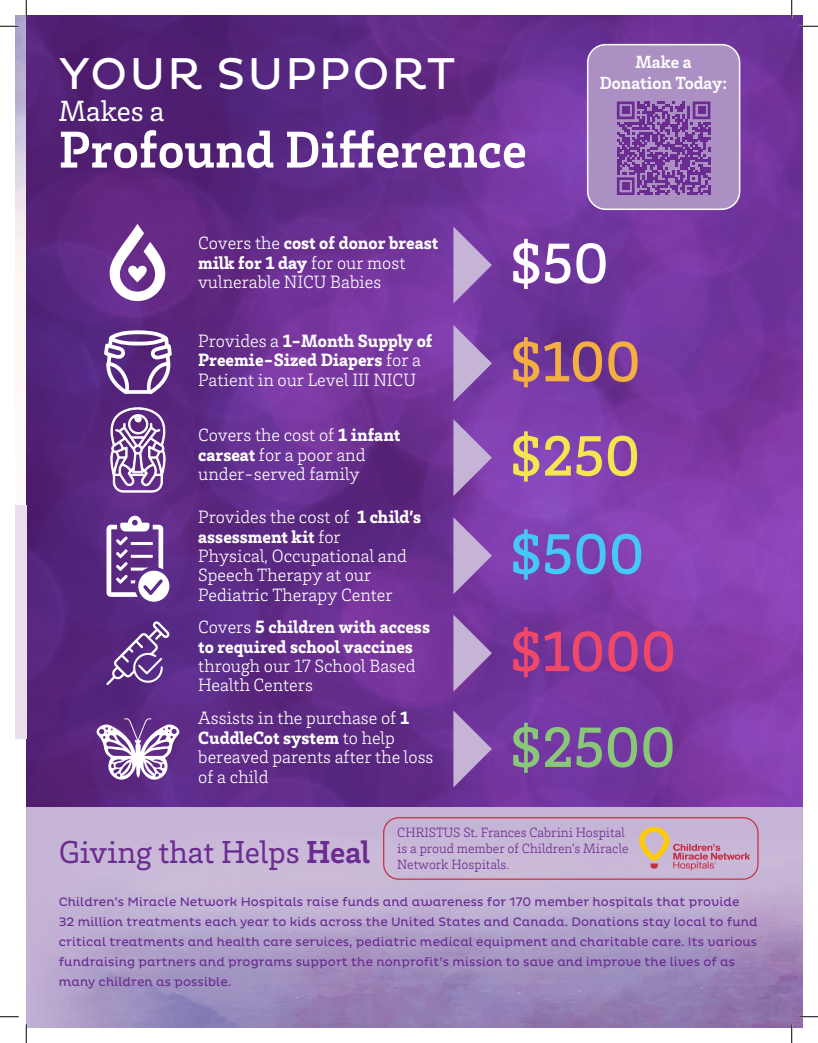
<style>
.page{position:relative;width:818px;height:1043px;background:#fff}
.page>*{position:absolute;margin:0;border:0;box-sizing:border-box;transform-origin:0 0}
.t1{font:500 58.25px "Brix Slab";color:#ef4868}
.t2{font:500 58.25px "Brix Slab";color:#88c878}
.t3{font:500 58.25px "Brix Slab";color:#f3af41}
.t4{font:500 58.25px "Brix Slab";color:#f4e64f}
.t5{font:500 58.25px "Brix Slab";color:#45c8f4}
.t6{font:500 58.25px "Brix Slab";color:#fff}
.t7{font:700 53.12px "Brix Slab";color:#fff}
.t8{font:45.38px "Pluto";letter-spacing:.04em;color:#fff}
.t9{font:32.5px "Brix Slab";color:#6a2c91}
.t10{font:29.88px "Brix Slab";color:#fff}
.t11{font:300 18.25px/19.4px "Brix Slab";color:#fff}
.t12{font:900 18.25px/19.4px "Brix Slab";color:#fff}
.t13{font:700 18px "Brix Slab";color:#fff}
.t14{font:300 13.75px/16.2px "Brix Slab";color:#6a2c91}
.t15{font:12.5px/20px "Pluto";letter-spacing:.01em;color:#6a2c91}
.s1{font-weight:900}
.s2{font-weight:300}
.s3{font-weight:700}
</style>
<div class="page">
<img style="left:26px;top:15px;width:776px;height:792px">
<svg style="left:26px;top:807px;width:776px;height:221px;background:#b3a2c9"></svg>
<div style="left:15px;top:505px;width:11px;height:233px;background:#ecdfed"></div>
<img style="left:15px;top:330px;width:16px;height:125px">
<svg style="left:104px;top:330px;width:68px;height:64px"></svg>
<svg style="left:453px;top:325px;width:39px;height:77px;background:#9d75bb"></svg>
<svg style="left:453px;top:419px;width:39px;height:77px;background:#a278c0"></svg>
<svg style="left:453px;top:517px;width:39px;height:77px;background:#9f76bd"></svg>
<svg style="left:106px;top:515px;width:63px;height:86px"></svg>
<svg style="left:453px;top:614px;width:39px;height:77px;background:#9a72b6"></svg>
<svg style="left:106px;top:621px;width:64px;height:64px;background:#724c96"></svg>
<svg style="left:453px;top:710px;width:39px;height:77px;background:#9973b7"></svg>
<svg style="left:453px;top:226px;width:39px;height:77px;background:#9c75bb"></svg>
<svg style="left:111px;top:407px;width:54px;height:85px"></svg>
<svg style="left:96px;top:718px;width:83px;height:62px"></svg>
<div style="left:587px;top:45px;width:152px;height:164px;background:#ac90c3;border-radius:18px"></div>
<div style="left:587px;top:44px;width:153px;height:166px;border:2px solid #fff;border-radius:18px"></div>
<svg style="left:617px;top:101px;width:93px;height:94px"></svg>
<div style="left:622px;top:107px;width:7px;height:7px;background:#6a2c91"></div>
<div style="left:697px;top:107px;width:8px;height:7px;background:#6a2c91"></div>
<div style="left:622px;top:182px;width:7px;height:8px;background:#6a2c91"></div>
<div style="left:383px;top:817px;width:375px;height:62px;border:1px solid #c72f46;border-radius:15px"></div>
<svg style="left:639px;top:826px;width:110px;height:44px;background:#cca8b3"></svg>
<svg style="left:109px;top:224px;width:56px;height:77px"></svg>
<svg style="left:0;top:25px;width:19px;height:2px"></svg>
<svg style="left:799px;top:25px;width:19px;height:2px"></svg>
<svg style="left:0;top:1016px;width:19px;height:1px"></svg>
<svg style="left:799px;top:1015px;width:19px;height:2px"></svg>
<svg style="left:25px;top:0;width:2px;height:19px"></svg>
<svg style="left:25px;top:1024px;width:2px;height:18px"></svg>
<svg style="left:790px;top:0;width:2px;height:19px"></svg>
<svg style="left:790px;top:1024px;width:2px;height:18px"></svg>
<p class="t8" style="left:59px;top:47px;width:398px">YOUR SUPPORT</p>
<p class="t10" style="left:59px;top:92px;width:107px">Makes a</p>
<p class="t7" style="left:59px;top:115px;width:469px">Profound Difference</p>
<p class="t13" style="left:635px;top:50px;width:58px">Make a</p>
<p class="t13" style="left:600px;top:71px;width:129px">Donation Today:</p>
<p class="t11" style="left:198px;top:233px;width:241px">Covers the <span class="s1">cost of donor breast milk for 1 day</span> for our most vulnerable NICU Babies</p>
<p class="t6" style="left:509px;top:225px;width:101px">$50</p>
<p class="t11" style="left:198px;top:330px;width:236px">Provides a <span class="s1">1-Month Supply of<br>Preemie-Sized Diapers</span> for a<br>Patient in our Level III NICU</p>
<p class="t3" style="left:509px;top:324px;width:132px">$100</p>
<p class="t11" style="left:198px;top:424px;width:203px">Covers the cost of <span class="s1">1 infant carseat</span> for a poor and</p>
<p class="t11" style="left:198px;top:463px;width:163px">under-served family</p>
<p class="t11" style="left:198px;top:506px;width:224px">Provides the cost of <span class="s1">1 child’s</span></p>
<p class="t12" style="left:198px;top:526px;width:144px">assessment kit <span class="s2">for</span></p>
<p class="t11" style="left:198px;top:545px;width:210px">Physical, Occupational and<br>Speech Therapy at our</p>
<p class="t11" style="left:198px;top:584px;width:196px">Pediatric Therapy Center</p>
<p class="t4" style="left:509px;top:418px;width:132px">$250</p>
<p class="t5" style="left:509px;top:516px;width:136px">$500</p>
<p class="t12" style="left:198px;top:616px;width:233px"><span class="s2">Covers</span> 5 children with access to required school vaccines <span class="s2">through our 17 School Based<br>Health Centers</span></p>
<p class="t1" style="left:509px;top:613px;width:168px">$1000</p>
<p class="t11" style="left:198px;top:708px;width:212px">Assists in the purchase of <span class="s1">1<br>CuddleCot system</span> to help</p>
<p class="t11" style="left:198px;top:746px;width:237px">bereaved parents after the loss of a child</p>
<p class="t2" style="left:509px;top:709px;width:167px">$2500</p>
<p class="t9" style="left:59px;top:830px;width:313px">Giving that Helps <span class="s3">Heal</span></p>
<p class="t14" style="left:397px;top:823px;width:233px">CHRISTUS St. Frances Cabrini Hospital is a proud member of Children’s Miracle<br>Network Hospitals.</p>
<p class="t15" style="left:59px;top:892px;width:700px">Children’s Miracle Network Hospitals raise funds and awareness for 170 member hospitals that provide 32 million treatments each year to kids across the United States and Canada. Donations stay local to fund critical treatments and health care services, pediatric medical equipment and charitable care. Its various fundraising partners and programs support the nonprofit’s mission to save and improve the lives of as many children as possible.</p>
</div>
